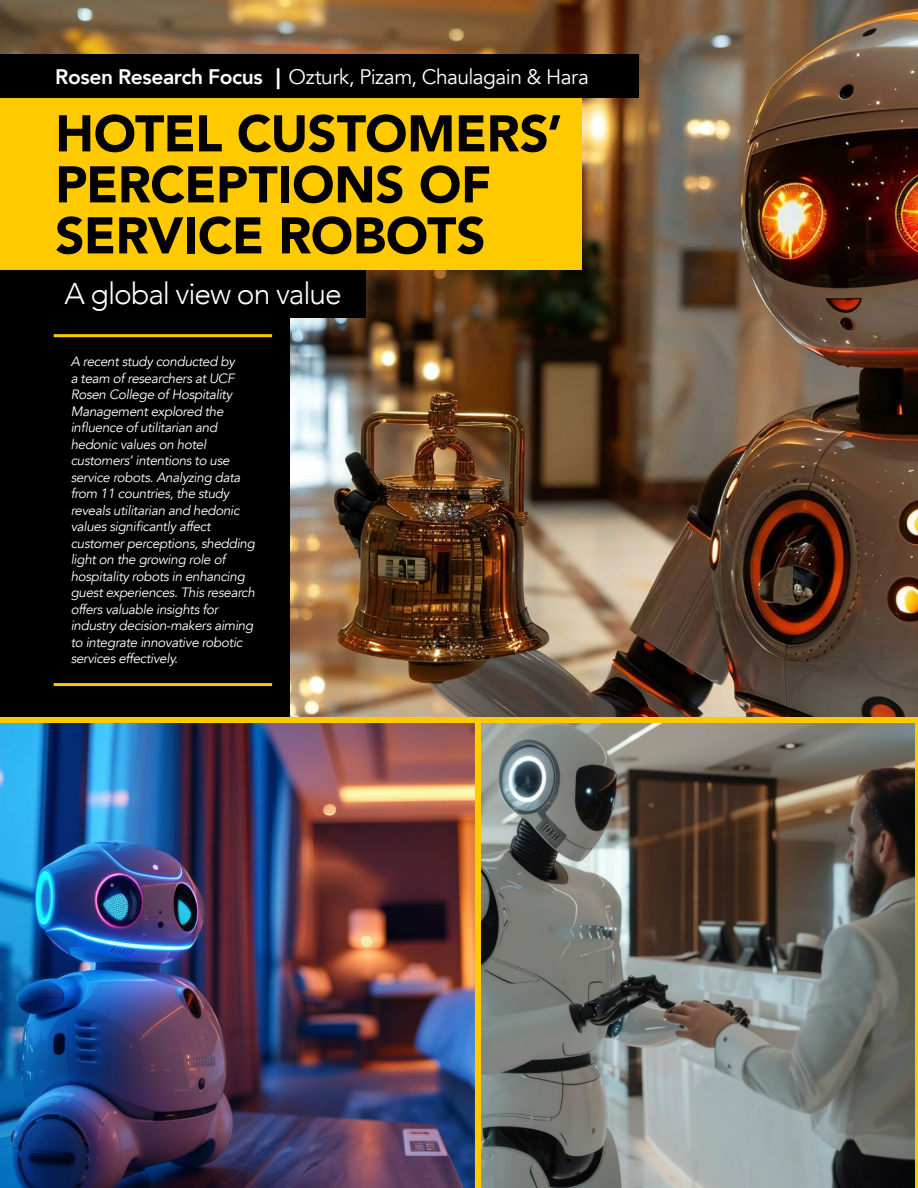
<style>
.page{position:relative;width:918px;height:1188px;background:#fff}
.page>*{position:absolute;margin:0;border:0;box-sizing:border-box;transform-origin:0 0}
.Subtitle{font:900 51px/51px "Avenir";letter-spacing:-.01em;color:#000}
.Subtitle-2{font:300 30px "Avenir";letter-spacing:-.035em;color:#fff}
.t1{font:21px "Avenir";letter-spacing:-.025em;color:#fff}
.Standfirst{font:italic 13.5px/16.5px "Avenir";letter-spacing:-.025em;color:#fff}
.s1{font-weight:800}
.s2{font-weight:900}
</style>
<div class="page">
<img style="left:0;top:0;width:918px;height:717px">
<svg style="left:481px;top:717px;width:437px;height:471px;background:#727168"></svg>
<div style="left:0;top:83px;width:581px;height:187px;background:#ffca00"></div>
<div style="left:0;top:54px;width:638px;height:44px;background:#000"></div>
<img style="left:0;top:717px;width:481px;height:471px">
<div style="left:0;top:270px;width:290px;height:447px;background:#000"></div>
<div style="left:56px;top:270px;width:310px;height:48px;background:#000"></div>
<hr style="left:54px;top:683px;width:218px;height:3px;background:#ffca00">
<hr style="left:54px;top:334px;width:218px;height:3px;background:#ffca00">
<p class="t1" style="left:55px;top:64px;width:535px"><span class="s1">Rosen Research Focus</span> <span class="s2">︱</span>Ozturk, Pizam, Chaulagain &amp; Hara</p>
<p class="Subtitle" style="left:55px;top:107px;width:509px">HOTEL CUSTOMERS’<br>PERCEPTIONS OF<br>SERVICE ROBOTS</p>
<p class="Subtitle-2" style="left:64px;top:276px;width:279px">A global view on value</p>
<p class="Standfirst" style="left:71px;top:354px;width:186px">A recent study conducted by<br>a team of researchers at UCF<br>Rosen College of Hospitality<br>Management explored the influence of utilitarian and hedonic values on hotel customers’ intentions to use service robots. Analyzing data from 11 countries, the study reveals utilitarian and hedonic values significantly affect customer perceptions, shedding light on the growing role of hospitality robots in enhancing guest experiences. This research offers valuable insights for industry decision-makers aiming to integrate innovative robotic services effectively.</p>
</div>
